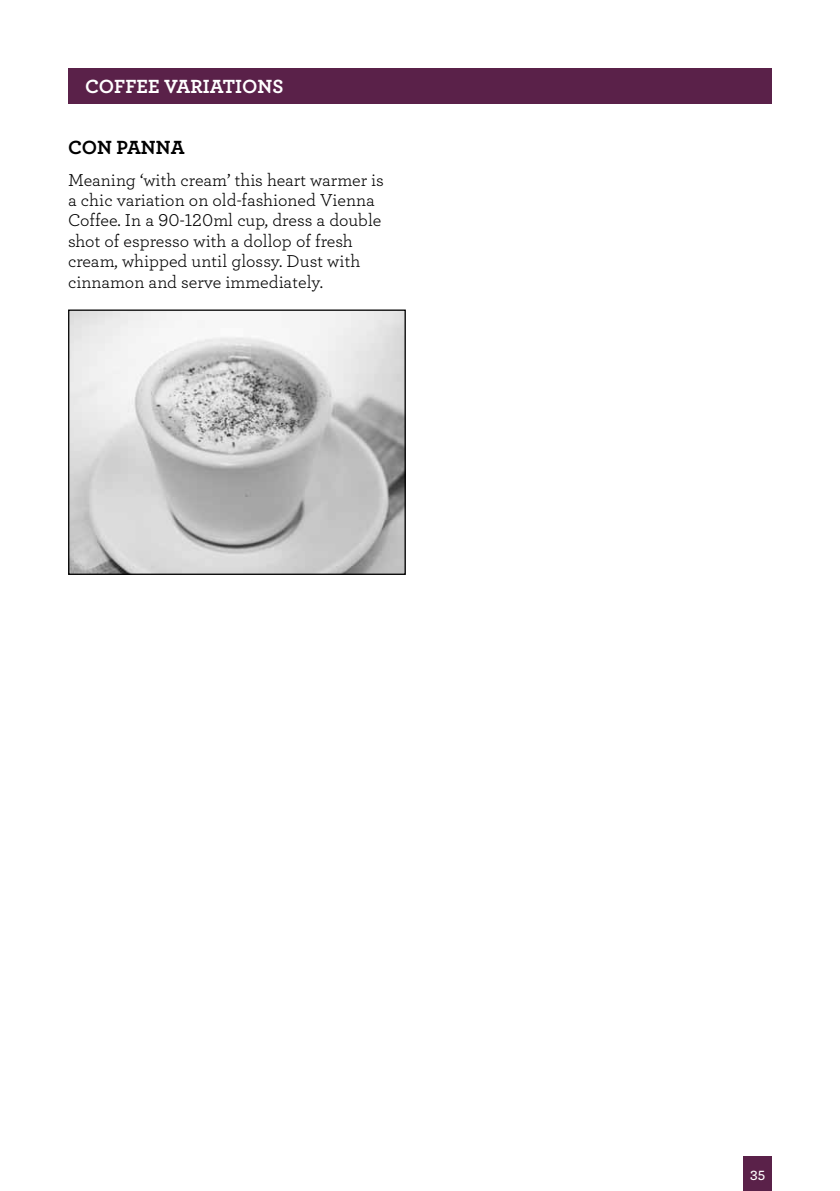
<style>
.page{position:relative;width:840px;height:1191px;background:#fff}
.page>*{position:absolute;margin:0;border:0;box-sizing:border-box;transform-origin:0 0}
.t1{font:20px "Archer Bold LF";color:#fff}
.t2{font:20px "Archer Bold LF";color:#000}
.t3{font:18px/20.4px "Archer Book LF";color:#000}
.t4{font:14px "Archer Semibold LF";color:#fff}
</style>
<div class="page">
<div style="left:743px;top:1157px;width:28px;height:34px;background:#5a2149"></div>
<div style="left:68px;top:68px;width:703px;height:36px;background:#5a2149"></div>
<img style="left:70px;top:311px;width:333px;height:262px">
<div style="left:68px;top:309px;width:337px;height:266px;border:1px solid #000"></div>
<p class="t1" style="left:85px;top:73px;width:105px">COFFEE VARIATIONS</p>
<p class="t2" style="left:68px;top:135px;width:118px">CON PANNA</p>
<p class="t3" style="left:68px;top:169px;width:317px">Meaning ‘with cream’ this heart warmer is a chic variation on old-fashioned Vienna Coffee. In a 90-120ml cup, dress a double shot of espresso with a dollop of fresh cream, whipped until glossy. Dust with cinnamon and serve immediately.</p>
<p class="t4" style="left:749px;top:1166px;width:17px">35</p>
</div>
